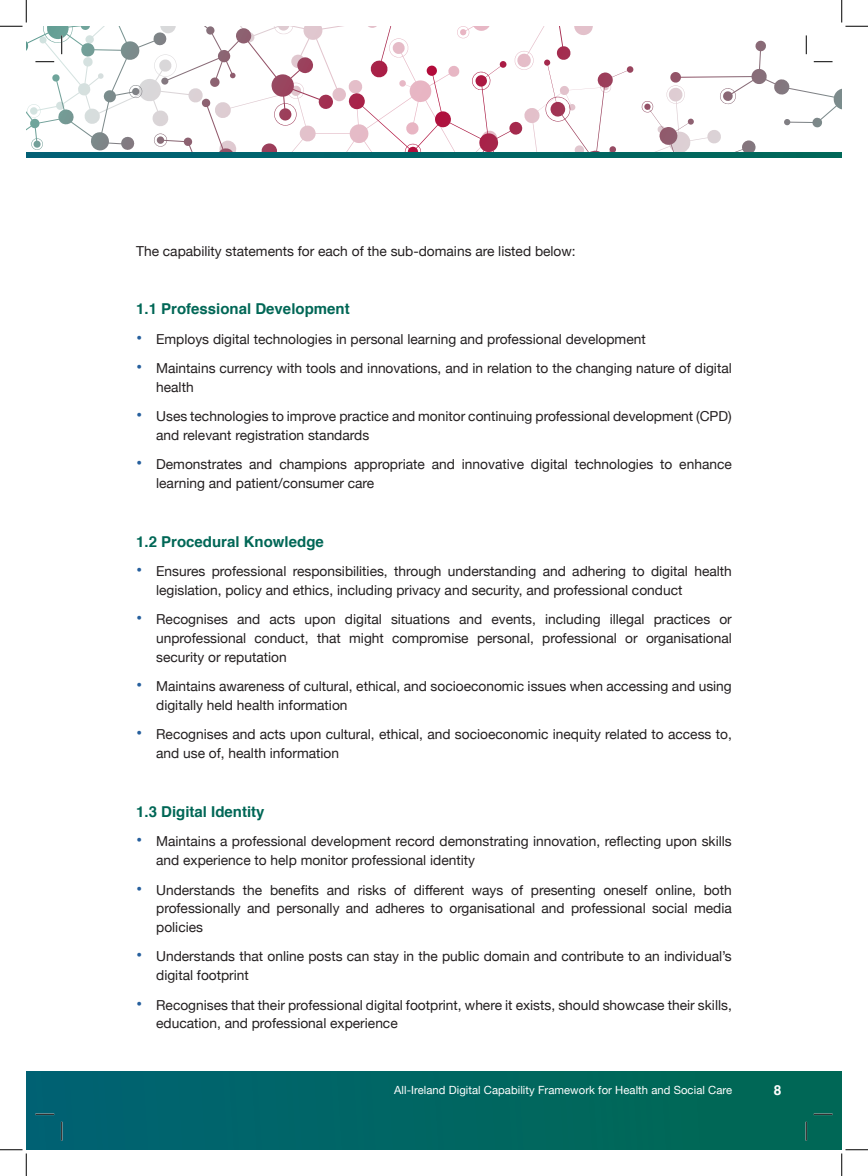
<style>
.page{position:relative;width:868px;height:1176px;background:#fff}
.page>*{position:absolute;margin:0;border:0;box-sizing:border-box;transform-origin:0 0}
.T{font:700 15px "Helvetica";color:#006756}
.T-2{font:13.75px/18.8px "Helvetica Neue";color:#231f20}
.t1{font:700 13.75px "Helvetica";color:#fff}
.t2{font:11.25px "Helvetica Neue";letter-spacing:.005em;color:#fff}
.s1{font-size:17.5px;color:#265f9d}
</style>
<div class="page">
<div style="left:26px;top:1072px;width:815px;height:77px;background:linear-gradient(to right,#006373,#006852)"></div>
<svg style="left:26px;top:154px;width:815px;height:4px;background:#006466"></svg>
<svg style="left:35px;top:1113px;width:19px;height:2px"></svg>
<svg style="left:813px;top:1113px;width:19px;height:2px"></svg>
<svg style="left:61px;top:1122px;width:1px;height:18px"></svg>
<svg style="left:805px;top:1122px;width:2px;height:18px"></svg>
<svg style="left:0;top:1149px;width:27px;height:27px"></svg>
<svg style="left:0;top:0;width:867px;height:154px"></svg>
<svg style="left:841px;top:1149px;width:26px;height:27px"></svg>
<p class="T-2" style="left:136px;top:242px;width:441px">The capability statements for each of the sub-domains are listed below:</p>
<p class="T" style="left:136px;top:297px;width:215px">1.1 Professional Development</p>
<p class="T-2" style="left:136px;top:330px;width:511px"><span class="s1">•</span> Employs digital technologies in personal learning and professional development</p>
<p class="T-2" style="left:156px;top:360px;width:577px;text-indent:-20px"><span class="s1">•</span> Maintains currency with tools and innovations, and in relation to the changing nature of digital health</p>
<p class="T-2" style="left:156px;top:408px;width:577px;text-indent:-20px"><span class="s1">•</span> Uses technologies to improve practice and monitor continuing professional development (CPD) and relevant registration standards</p>
<p class="T-2" style="left:156px;top:456px;width:577px;text-indent:-20px"><span class="s1">•</span> Demonstrates and champions appropriate and innovative digital technologies to enhance learning and patient/consumer care</p>
<p class="T" style="left:136px;top:529px;width:189px">1.2 Procedural Knowledge</p>
<p class="T-2" style="left:156px;top:563px;width:577px;text-indent:-20px"><span class="s1">•</span> Ensures professional responsibilities, through understanding and adhering to digital health legislation, policy and ethics, including privacy and security, and professional conduct</p>
<p class="T-2" style="left:156px;top:611px;width:577px;text-align:justify;text-indent:-20px"><span class="s1">•</span> Recognises and acts upon digital situations and events, including illegal practices or unprofessional conduct, that might compromise personal, professional or organisational security or reputation</p>
<p class="T-2" style="left:156px;top:678px;width:577px;text-indent:-20px"><span class="s1">•</span> Maintains awareness of cultural, ethical, and socioeconomic issues when accessing and using digitally held health information</p>
<p class="T-2" style="left:156px;top:726px;width:577px;text-indent:-20px"><span class="s1">•</span> Recognises and acts upon cultural, ethical, and socioeconomic inequity related to access to, and use of, health information</p>
<p class="T" style="left:136px;top:799px;width:130px">1.3 Digital Identity</p>
<p class="T-2" style="left:156px;top:833px;width:577px;text-indent:-20px"><span class="s1">•</span> Maintains a professional development record demonstrating innovation, reflecting upon skills and experience to help monitor professional identity</p>
<p class="T-2" style="left:156px;top:881px;width:577px;text-align:justify;text-indent:-20px"><span class="s1">•</span> Understands the benefits and risks of different ways of presenting oneself online, both professionally and personally and adheres to organisational and professional social media policies</p>
<p class="T-2" style="left:156px;top:948px;width:577px;text-indent:-20px"><span class="s1">•</span> Understands that online posts can stay in the public domain and contribute to an individual’s digital footprint</p>
<p class="T-2" style="left:156px;top:996px;width:577px;text-indent:-20px"><span class="s1">•</span> Recognises that their professional digital footprint, where it exists, should showcase their skills, education, and professional experience</p>
<p class="t2" style="left:394px;top:1081px;width:339px">All-Ireland Digital Capability Framework for Health and Social Care</p>
<p class="t1" style="left:773px;top:1079px;width:9px">8</p>
</div>
